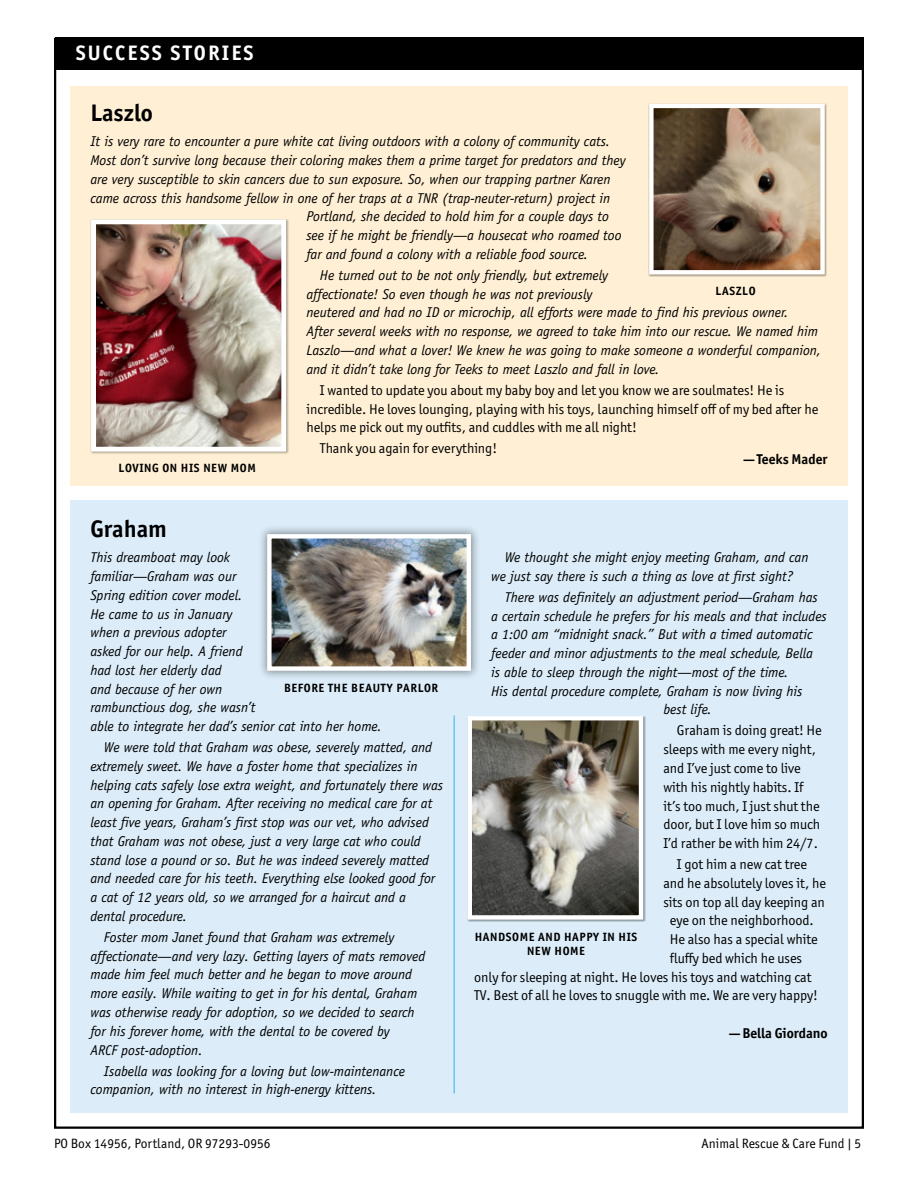
<style>
.page{position:relative;width:918px;height:1188px;background:#fff}
.page>*{position:absolute;margin:0;border:0;box-sizing:border-box;transform-origin:0 0}
.t1{font:700 24px "Officina Sans ITC Pro";color:#000}
.t2{font:700 21px "Officina Sans ITC Pro";letter-spacing:.1em;color:#fff}
.t3{font:italic 14.25px/18.8px "Officina Sans";letter-spacing:-.005em;color:#000}
.t4{font:14.25px/18.8px "Officina Sans ITC Pro";letter-spacing:-.005em;color:#000}
.t5{font:700 14.25px "Officina Sans ITC Pro";letter-spacing:-.005em;color:#000}
.t6{font:13.5px "Officina Sans ITC Pro";color:#000}
.t7{font:700 12px/14.2px "Officina Sans ITC Pro";letter-spacing:.05em;color:#000;text-align:center}
</style>
<div class="page">
<div style="left:70px;top:500px;width:778px;height:612px;background:#dcedf9"></div>
<div style="left:70px;top:86px;width:778px;height:400px;background:#fff0d5"></div>
<div style="left:56px;top:38px;width:808px;height:32px;background:#000"></div>
<div style="left:648px;top:104px;width:179px;height:173px;background:#000;opacity:.4"></div>
<img style="left:654px;top:109px;width:166px;height:160px">
<div style="left:649px;top:104px;width:176px;height:170px;border:4px solid #fff"></div>
<div style="left:90px;top:219px;width:199px;height:235px;background:#000;opacity:.4"></div>
<img style="left:97px;top:225px;width:183px;height:221px">
<div style="left:91px;top:219px;width:195px;height:233px;border:5px solid #fff"></div>
<div style="left:467px;top:716px;width:179px;height:206px;background:#a0a9af"></div>
<img style="left:473px;top:721px;width:165px;height:194px">
<div style="left:468px;top:716px;width:175px;height:204px;border:4px solid #fff"></div>
<div style="left:257px;top:525px;width:223px;height:155px;background:#000;opacity:.4"></div>
<img style="left:272px;top:539px;width:194px;height:127px">
<div style="left:267px;top:534px;width:204px;height:137px;border:4px solid #fff"></div>
<hr style="left:454px;top:716px;width:1px;height:378px;background:#45b7e9">
<h2 class="t2" style="left:76px;top:40px;width:179px">SUCCESS STORIES</h2>
<h1 class="t1" style="left:90px;top:98px;width:64px">Laszlo</h1>
<p class="t3" style="left:90px;top:132px;width:521px">It is very rare to encounter a pure white cat living outdoors with a colony of community cats.</p>
<p class="t3" style="left:90px;top:151px;width:537px">Most don’t survive long because their coloring makes them a prime target for predators and they</p>
<p class="t3" style="left:90px;top:170px;width:522px">are very susceptible to skin cancers due to sun exposure. So, when our trapping partner Karen</p>
<p class="t3" style="left:90px;top:189px;width:521px">came across this handsome fellow in one of her traps at a TNR (trap-neuter-return) project in</p>
<p class="t3" style="left:306px;top:207px;width:304px">Portland, she decided to hold him for a couple days to</p>
<p class="t3" style="left:306px;top:226px;width:317px">see if he might be friendly—a housecat who roamed too</p>
<p class="t3" style="left:306px;top:245px;width:283px">far and found a colony with a reliable food source.</p>
<p class="t3" style="left:306px;top:266px;width:516px;text-indent:13px">He turned out to be not only friendly, but extremely<br>affectionate! So even though he was not previously<br>neutered and had no ID or microchip, all efforts were made to find his previous owner.<br>After several weeks with no response, we agreed to take him into our rescue. We named him Laszlo—and what a lover! We knew he was going to make someone a wonderful companion, and it didn’t take long for Teeks to meet Laszlo and fall in love.</p>
<p class="t4" style="left:306px;top:381px;width:513px;text-indent:13px">I wanted to update you about my baby boy and let you know we are soulmates! He is incredible. He loves lounging, playing with his toys, launching himself off of my bed after he helps me pick out my outfits, and cuddles with me all night!</p>
<p class="t4" style="left:320px;top:439px;width:179px">Thank you again for everything!</p>
<p class="t5" style="left:743px;top:450px;width:86px">— Teeks Mader</p>
<p class="t7" style="left:715px;top:284px;width:42px">LASZLO</p>
<p class="t7" style="left:119px;top:460px;width:139px">LOVING ON HIS NEW MOM</p>
<h1 class="t1" style="left:90px;top:514px;width:78px">Graham</h1>
<p class="t3" style="left:90px;top:548px;width:293px">This dreamboat may look<br>familiar—Graham was our<br>Spring edition cover model.<br>He came to us in January<br>when a previous adopter<br>asked for our help. A friend<br>had lost her elderly dad<br>and because of her own<br>rambunctious dog, she wasn’t<br>able to integrate her dad’s senior cat into her home.</p>
<p class="t3" style="left:90px;top:738px;width:354px;text-indent:13px">We were told that Graham was obese, severely matted, and extremely sweet. We have a foster home that specializes in helping cats safely lose extra weight, and fortunately there was an opening for Graham. After receiving no medical care for at least five years, Graham’s first stop was our vet, who advised that Graham was not obese, just a very large cat who could stand lose a pound or so. But he was indeed severely matted and needed care for his teeth. Everything else looked good for a cat of 12 years old, so we arranged for a haircut and a dental procedure.</p>
<p class="t3" style="left:90px;top:928px;width:336px;text-indent:13px">Foster mom Janet found that Graham was extremely affectionate—and very lazy. Getting layers of mats removed made him feel much better and he began to move around more easily. While waiting to get in for his dental, Graham was otherwise ready for adoption, so we decided to search for his forever home, with the dental to be covered by<br>ARCF post-adoption.</p>
<p class="t3" style="left:90px;top:1061px;width:316px;text-indent:13px">Isabella was looking for a loving but low-maintenance companion, with no interest in high-energy kittens.</p>
<p class="t7" style="left:284px;top:681px;width:156px">BEFORE THE BEAUTY PARLOR</p>
<p class="t3" style="left:491px;top:548px;width:319px;text-indent:13px">We thought she might enjoy meeting Graham, and can we just say there is such a thing as love at first sight?</p>
<p class="t3" style="left:505px;top:588px;width:315px">There was definitely an adjustment period—Graham has</p>
<p class="t3" style="left:491px;top:607px;width:337px">a certain schedule he prefers for his meals and that includes</p>
<p class="t3" style="left:491px;top:625px;width:323px">a 1:00 am “midnight snack.” But with a timed automatic</p>
<p class="t3" style="left:491px;top:644px;width:323px">feeder and minor adjustments to the meal schedule, Bella</p>
<p class="t3" style="left:491px;top:663px;width:299px">is able to sleep through the night—most of the time.</p>
<p class="t3" style="left:491px;top:682px;width:313px">His dental procedure complete, Graham is now living his</p>
<p class="t3" style="left:663px;top:700px;width:50px">best life.</p>
<p class="t4" style="left:663px;top:721px;width:160px;text-indent:13px">Graham is doing great! He sleeps with me every night, and I’ve just come to live with his nightly habits. If it’s too much, I just shut the door, but I love him so much<br>I’d rather be with him 24/7.</p>
<p class="t4" style="left:677px;top:855px;width:132px">I got him a new cat tree</p>
<p class="t4" style="left:663px;top:874px;width:164px">and he absolutely loves it, he</p>
<p class="t4" style="left:663px;top:892px;width:163px">sits on top all day keeping an</p>
<p class="t4" style="left:670px;top:911px;width:145px">eye on the neighborhood.</p>
<p class="t4" style="left:670px;top:930px;width:149px">He also has a special white</p>
<p class="t4" style="left:670px;top:949px;width:134px">fluffy bed which he uses</p>
<p class="t4" style="left:474px;top:967px;width:339px">only for sleeping at night. He loves his toys and watching cat</p>
<p class="t4" style="left:474px;top:986px;width:345px">TV. Best of all he loves to snuggle with me. We are very happy!</p>
<p class="t5" style="left:729px;top:1024px;width:100px">— Bella Giordano</p>
<p class="t7" style="left:475px;top:930px;width:164px">HANDSOME AND HAPPY IN HIS<br>NEW HOME</p>
<p class="t6" style="left:54px;top:1135px;width:218px">PO Box 14956, Portland, OR 97293-0956</p>
<p class="t6" style="left:702px;top:1135px;width:161px">Animal Rescue &amp; Care Fund | 5</p>
</div>
